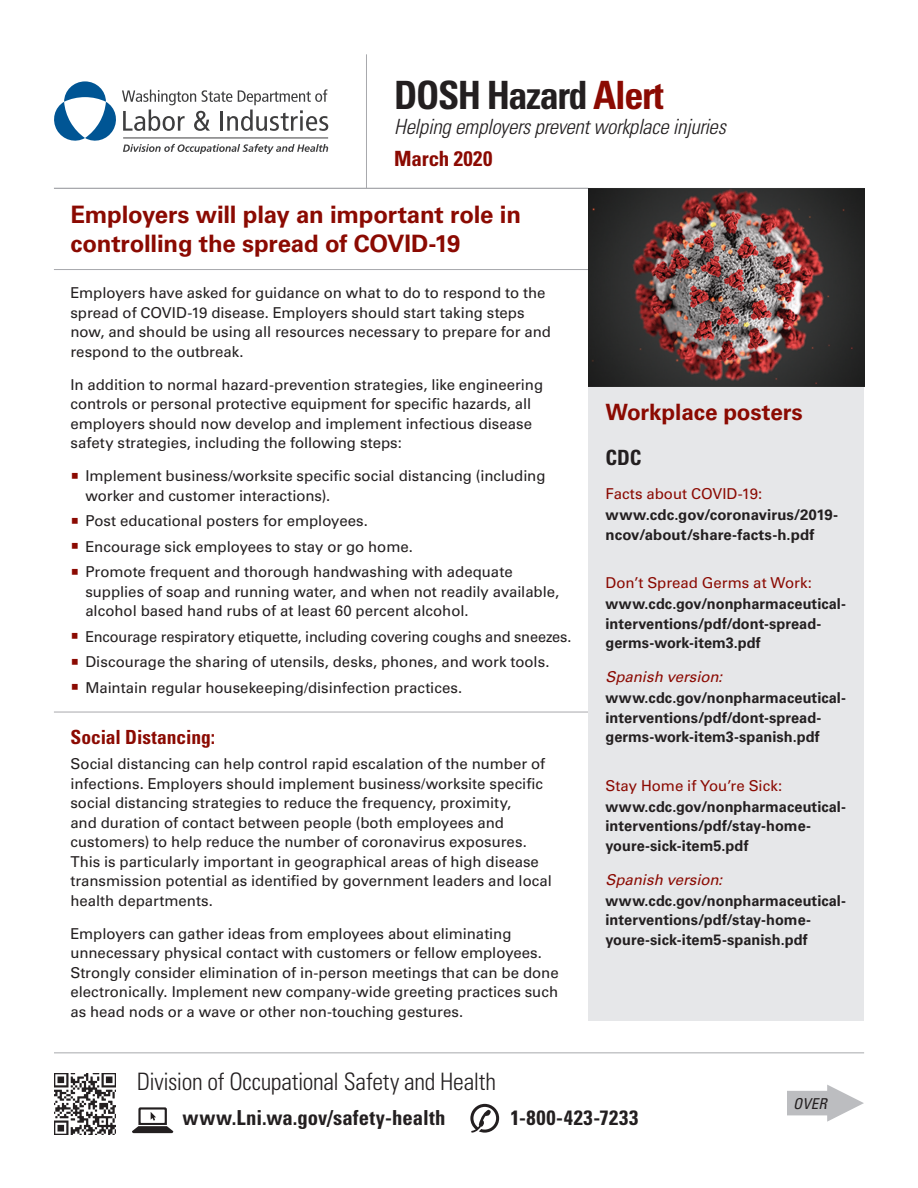
<style>
.page{position:relative;width:918px;height:1188px;background:#fff}
.page>*{position:absolute;margin:0;border:0;box-sizing:border-box;transform-origin:0 0}
.t1{font:700 condensed 39px "Univers LT Std";letter-spacing:-.04em;color:#231f20}
.Section_Head{font:700 24px/28.8px "Univers LT Std";letter-spacing:-.005em;color:#8b0a02}
.Footer_Title{font:300 condensed 24px "Univers LT Std";letter-spacing:-.015em;color:#231f20}
.Sidebar_Sub_1{font:700 22.5px "Univers LT Std";letter-spacing:-.005em;color:#8b0a02}
.Title_Tag{font:italic 300 condensed 21px "Univers LT Std";letter-spacing:-.015em;color:#231f20}
.Date{font:700 condensed 21px "Univers LT Std";color:#8b0a02}
.Sidebar_Sub_2{font:700 condensed 21px "Univers LT Std";color:#231f20}
.Footer_Contact_Info{font:700 condensed 20.7px "Univers LT Std";letter-spacing:.01em;color:#231f20}
.Footer_Contact_Info-2{font:700 condensed 20.7px "Univers LT Std";letter-spacing:.035em;color:#231f20}
.Subhead_with_Rule{font:700 condensed 19.5px "Univers LT Std";letter-spacing:-.005em;color:#8b0a02}
.Body{font:15px/19.5px "Univers LT Std";letter-spacing:-.005em;color:#231f20}
.Sidebar_Body{font:700 15px/19.5px "Univers LT Std";letter-spacing:.005em;color:#231f20}
.Sidebar_Sub_3{font:15px "Univers LT Std";color:#8b0a02}
.Sidebar_Sub_3-2{font:italic 15px "Univers LT Std";letter-spacing:-.005em;color:#8b0a02}
.t2{font:italic condensed 15px "Univers LT Std";color:#231f20}
.s1{color:#8b0a02}
</style>
<div class="page">
<svg style="left:54px;top:81px;width:274px;height:73px"></svg>
<img style="left:54px;top:1073px;width:62px;height:62px">
<svg style="left:132px;top:1107px;width:41px;height:26px"></svg>
<svg style="left:470px;top:1104px;width:29px;height:29px"></svg>
<hr style="left:366px;top:54px;width:1px;height:134px;background:#a8a9ad">
<hr style="left:54px;top:188px;width:534px;height:1px;background:#a8a9ad">
<hr style="left:54px;top:269px;width:534px;height:1px;background:#a8a9ad">
<hr style="left:54px;top:712px;width:534px;height:1px;background:#a8a9ad">
<img style="left:588px;top:188px;width:276px;height:199px">
<div style="left:588px;top:387px;width:276px;height:634px;background:#e6e7e9"></div>
<hr style="left:54px;top:1052px;width:810px;height:1px;background:#a8a9ad">
<svg style="left:787px;top:1085px;width:77px;height:37px"></svg>
<h1 class="t1" style="left:394px;top:71px;width:271px">DOSH Hazard <span class="s1">Alert</span></h1>
<p class="Title_Tag" style="left:394px;top:114px;width:333px">Helping employers prevent workplace injuries</p>
<p class="Date" style="left:394px;top:145px;width:100px">March 2020</p>
<h2 class="Section_Head" style="left:70px;top:200px;width:452px">Employers will play an important role in controlling the spread of COVID-19</h2>
<p class="Body" style="left:70px;top:283px;width:482px">Employers have asked for guidance on what to do to respond to the spread of COVID-19 disease. Employers should start taking steps now, and should be using all resources necessary to prepare for and respond to the outbreak.</p>
<p class="Body" style="left:70px;top:375px;width:474px">In addition to normal hazard-prevention strategies, like engineering controls or personal protective equipment for specific hazards, all employers should now develop and implement infectious disease safety strategies, including the following steps:</p>
<p class="Body" style="left:85px;top:466px;width:462px">Implement business/worksite specific social distancing (including worker and customer interactions).</p>
<p class="Body" style="left:85px;top:511px;width:284px">Post educational posters for employees.</p>
<p class="Body" style="left:85px;top:537px;width:329px">Encourage sick employees to stay or go home.</p>
<p class="Body" style="left:85px;top:562px;width:475px">Promote frequent and thorough handwashing with adequate supplies of soap and running water, and when not readily available, alcohol based hand rubs of at least 60 percent alcohol.</p>
<p class="Body" style="left:85px;top:627px;width:488px">Encourage respiratory etiquette, including covering coughs and sneezes.</p>
<p class="Body" style="left:85px;top:652px;width:466px">Discourage the sharing of utensils, desks, phones, and work tools.</p>
<p class="Body" style="left:85px;top:678px;width:378px">Maintain regular housekeeping/disinfection practices.</p>
<h3 class="Subhead_with_Rule" style="left:70px;top:725px;width:146px">Social Distancing:</h3>
<p class="Body" style="left:70px;top:754px;width:483px">Social distancing can help control rapid escalation of the number of infections. Employers should implement business/worksite specific social distancing strategies to reduce the frequency, proximity,<br>and duration of contact between people (both employees and customers) to help reduce the number of coronavirus exposures.<br>This is particularly important in geographical areas of high disease transmission potential as identified by government leaders and local health departments.</p>
<p class="Body" style="left:70px;top:924px;width:490px">Employers can gather ideas from employees about eliminating unnecessary physical contact with customers or fellow employees.<br>Strongly consider elimination of in-person meetings that can be done electronically. Implement new company-wide greeting practices such as head nods or a wave or other non-touching gestures.</p>
<h2 class="Sidebar_Sub_1" style="left:605px;top:399px;width:199px">Workplace posters</h2>
<h3 class="Sidebar_Sub_2" style="left:605px;top:445px;width:37px">CDC</h3>
<h4 class="Sidebar_Sub_3" style="left:605px;top:485px;width:158px">Facts about COVID-19:</h4>
<p class="Sidebar_Body" style="left:605px;top:505px;width:234px">www.cdc.gov/coronavirus/2019- ncov/about/share-facts-h.pdf</p>
<h4 class="Sidebar_Sub_3" style="left:605px;top:574px;width:208px">Don’t Spread Germs at Work:</h4>
<p class="Sidebar_Body" style="left:605px;top:595px;width:242px">www.cdc.gov/nonpharmaceutical&shy;interventions/pdf/dont-spread&shy;germs-work-item3.pdf</p>
<h4 class="Sidebar_Sub_3-2" style="left:605px;top:668px;width:118px">Spanish version:</h4>
<p class="Sidebar_Body" style="left:605px;top:688px;width:242px">www.cdc.gov/nonpharmaceutical&shy;interventions/pdf/dont-spread&shy;germs-work-item3-spanish.pdf</p>
<h4 class="Sidebar_Sub_3" style="left:605px;top:777px;width:178px">Stay Home if You’re Sick:</h4>
<p class="Sidebar_Body" style="left:605px;top:797px;width:242px">www.cdc.gov/nonpharmaceutical&shy;interventions/pdf/stay-home&shy;youre-sick-item5.pdf</p>
<h4 class="Sidebar_Sub_3-2" style="left:605px;top:870px;width:118px">Spanish version:</h4>
<p class="Sidebar_Body" style="left:605px;top:891px;width:242px">www.cdc.gov/nonpharmaceutical&shy;interventions/pdf/stay-home&shy;youre-sick-item5-spanish.pdf</p>
<p class="Footer_Title" style="left:137px;top:1067px;width:361px">Division of Occupational Safety and Health</p>
<p class="Footer_Contact_Info" style="left:183px;top:1105px;width:264px">www.Lni.wa.gov/safety-health</p>
<p class="Footer_Contact_Info-2" style="left:511px;top:1105px;width:129px">1-800-423-7233</p>
<p class="t2" style="left:793px;top:1094px;width:35px">OVER</p>
</div>
